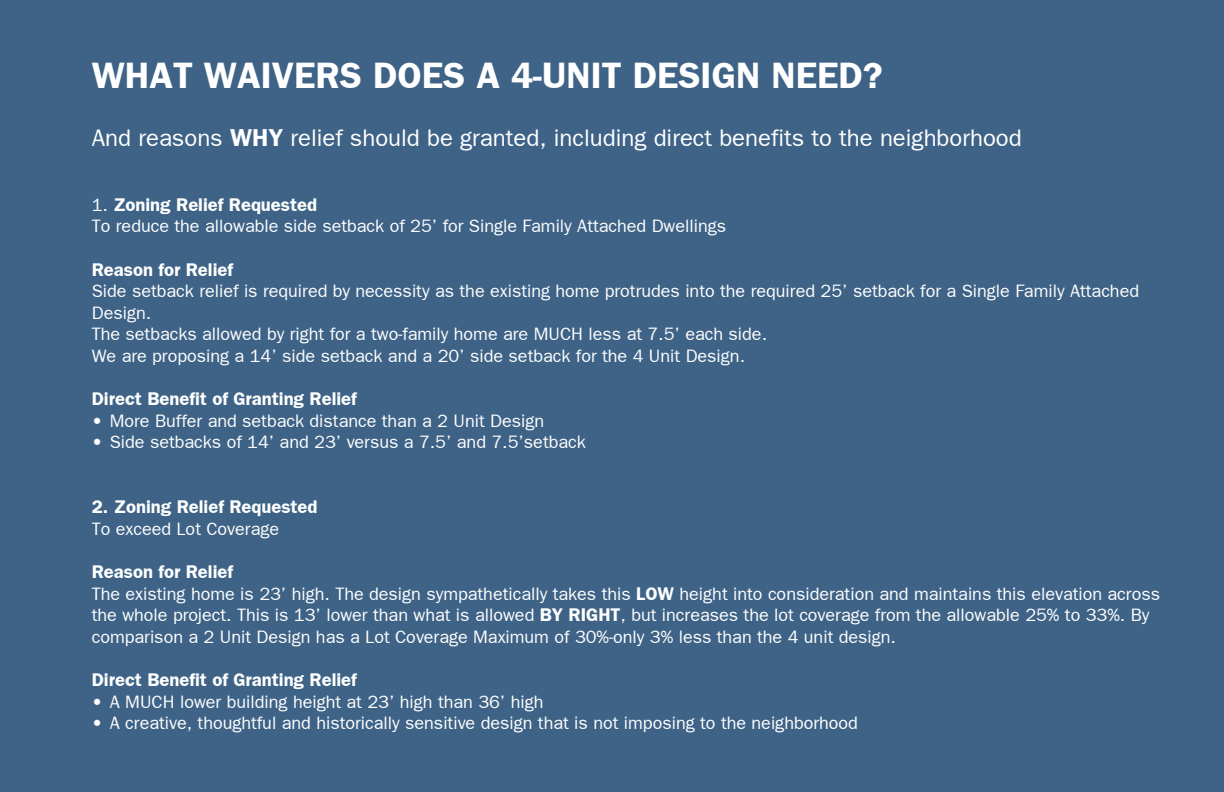
<style>
.page{position:relative;width:1224px;height:792px;background:#3e6387}
.page>*{position:absolute;margin:0;border:0;box-sizing:border-box;transform-origin:0 0}
.t1{font:36px "SPBENF Bold";color:#fff}
.t2{font:24px "SPBENF Normal";color:#fff}
.t3{font:18px/21.6px "SPBENF Normal";color:#fff}
.t4{font:18px "SPBENF Bold";color:#fff}
.s1{font-family:"SPBENF Bold"}
.s2{font-family:"SPBENF Normal"}
</style>
<div class="page">
<p class="t1" style="left:92px;top:54px;width:793px">WHAT WAIVERS DOES A 4-UNIT DESIGN NEED?</p>
<p class="t2" style="left:92px;top:124px;width:932px">And reasons <span class="s1">WHY</span> relief should be granted, including direct benefits to the neighborhood</p>
<p class="t4" style="left:92px;top:194px;width:227px"><span class="s2">1.</span> Zoning Relief Requested</p>
<p class="t3" style="left:92px;top:215px;width:636px">To reduce the allowable side setback of 25’ for Single Family Attached Dwellings</p>
<p class="t4" style="left:92px;top:258px;width:143px">Reason for Relief</p>
<p class="t3" style="left:92px;top:280px;width:1049px">Side setback relief is required by necessity as the existing home protrudes into the required 25’ setback for a Single Family Attached<br>Design.</p>
<p class="t3" style="left:92px;top:323px;width:677px">The setbacks allowed by right for a two-family home are MUCH less at 7.5’ each side.</p>
<p class="t3" style="left:92px;top:345px;width:655px">We are proposing a 14’ side setback and a 20’ side setback for the 4 Unit Design.</p>
<p class="t4" style="left:92px;top:388px;width:266px">Direct Benefit of Granting Relief</p>
<p class="t3" style="left:92px;top:409px;width:454px">• More Buffer and setback distance than a 2 Unit Design</p>
<p class="t3" style="left:92px;top:431px;width:496px">• Side setbacks of 14’ and 23’ versus a 7.5’ and 7.5’setback</p>
<p class="t4" style="left:92px;top:496px;width:227px">2. Zoning Relief Requested</p>
<p class="t3" style="left:92px;top:517px;width:189px">To exceed Lot Coverage</p>
<p class="t4" style="left:92px;top:561px;width:143px">Reason for Relief</p>
<p class="t3" style="left:92px;top:582px;width:1070px">The existing home is 23’ high. The design sympathetically takes this <span class="s1">LOW</span> height into consideration and maintains this elevation across the whole project. This is 13’ lower than what is allowed <span class="s1">BY RIGHT</span>, but increases the lot coverage from the allowable 25% to 33%. By comparison a 2 Unit Design has a Lot Coverage Maximum of 30%-only 3% less than the 4 unit design.</p>
<p class="t4" style="left:92px;top:669px;width:266px">Direct Benefit of Granting Relief</p>
<p class="t3" style="left:92px;top:690px;width:453px">• A MUCH lower building height at 23’ high than 36’ high</p>
<p class="t3" style="left:92px;top:712px;width:768px">• A creative, thoughtful and historically sensitive design that is not imposing to the neighborhood</p>
</div>
